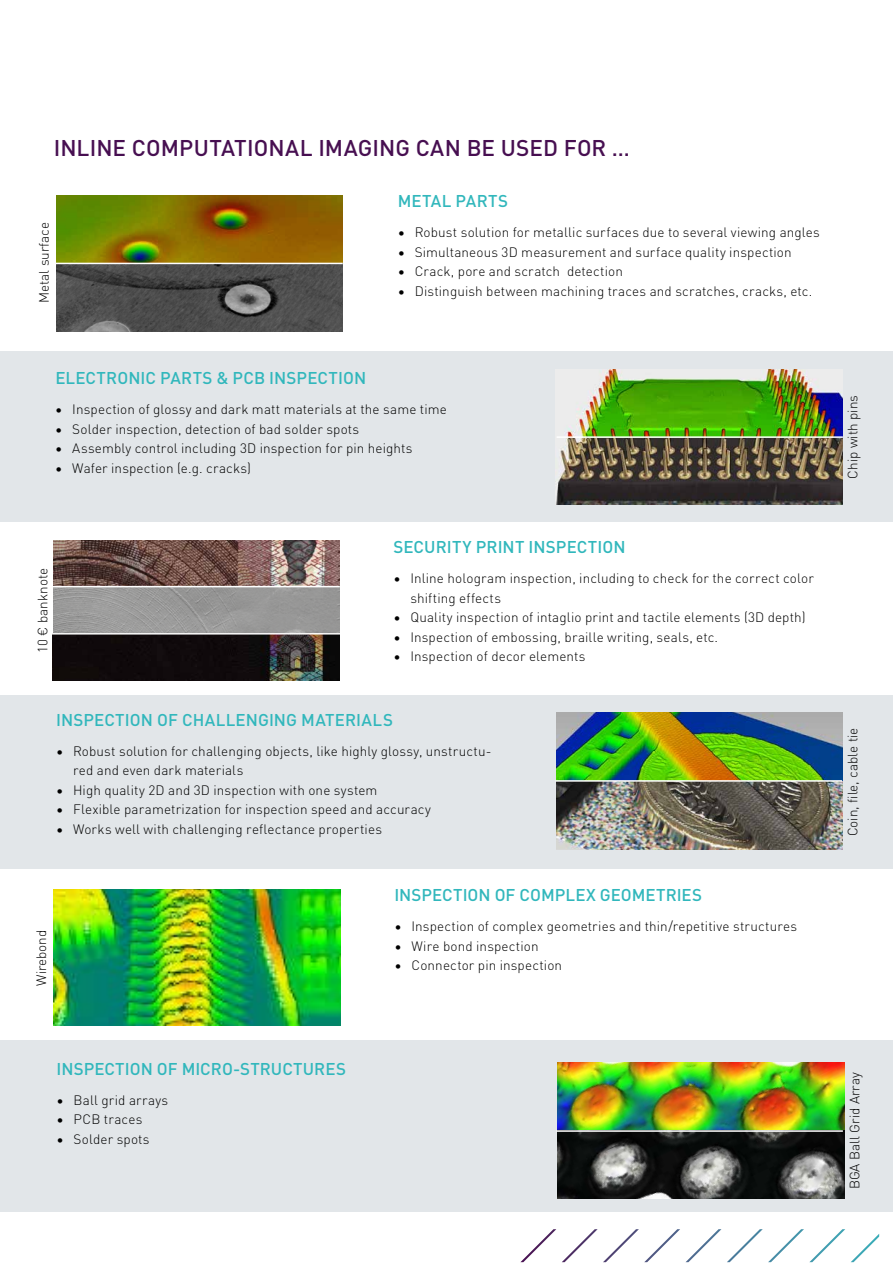
<style>
.page{position:relative;width:893px;height:1263px;background:#fff}
.page>*{position:absolute;margin:0;border:0;box-sizing:border-box;transform-origin:0 0}
.t1{font:500 22.5px "DINOT";letter-spacing:.005em;color:#470f51}
.t2{font:500 16.8px "DINOT";letter-spacing:.005em;color:#31b7bc}
.t3{font:300 13.5px/19.5px "DINOT";letter-spacing:.01em;color:#000}
</style>
<div class="page">
<div style="left:0;top:1040px;width:893px;height:172px;background:#e2e6e9"></div>
<div style="left:0;top:695px;width:893px;height:173px;background:#e2e6e9"></div>
<div style="left:0;top:352px;width:893px;height:170px;background:#e2e6e9"></div>
<svg style="left:520px;top:1229px;width:359px;height:33px"></svg>
<img style="left:555px;top:369px;width:287px;height:135px">
<img style="left:53px;top:540px;width:286px;height:141px">
<img style="left:56px;top:196px;width:287px;height:136px">
<img style="left:556px;top:713px;width:287px;height:136px">
<img style="left:558px;top:1062px;width:286px;height:136px">
<img style="left:54px;top:889px;width:286px;height:136px">
<hr style="left:40px;top:633px;width:301px;height:1px;background:#fff">
<hr style="left:39px;top:586px;width:301px;height:1px;background:#fff">
<hr style="left:557px;top:436px;width:286px;height:2px;background:#fff">
<hr style="left:42px;top:263px;width:301px;height:1px;background:#fff">
<hr style="left:555px;top:780px;width:287px;height:2px;background:#fff">
<hr style="left:556px;top:1130px;width:287px;height:2px;background:#fff">
<h1 class="t1" style="left:54px;top:131px;width:578px">INLINE COMPUTATIONAL IMAGING CAN BE USED FOR …</h1>
<p class="t3" style="left:33px;top:303px;width:83px;rotate:-90deg">Metal surface</p>
<p class="t2" style="left:398px;top:188px;width:112px">METAL PARTS</p>
<p class="t3" style="left:398px;top:222px;width:424px">• Robust solution for metallic surfaces due to several viewing angles</p>
<p class="t3" style="left:398px;top:241px;width:396px">• Simultaneous 3D measurement and surface quality inspection</p>
<p class="t3" style="left:398px;top:261px;width:227px">• Crack, pore and scratch detection</p>
<p class="t3" style="left:398px;top:280px;width:416px">• Distinguish between machining traces and scratches, cracks, etc.</p>
<p class="t2" style="left:55px;top:365px;width:312px">ELECTRONIC PARTS &amp; PCB INSPECTION</p>
<p class="t3" style="left:55px;top:399px;width:393px">• Inspection of glossy and dark matt materials at the same time</p>
<p class="t3" style="left:55px;top:418px;width:305px">• Solder inspection, detection of bad solder spots</p>
<p class="t3" style="left:55px;top:438px;width:359px">• Assembly control including 3D inspection for pin heights</p>
<p class="t3" style="left:55px;top:457px;width:197px">• Wafer inspection (e.g. cracks)</p>
<p class="t3" style="left:32px;top:653px;width:86px;rotate:-90deg">10 € banknote</p>
<p class="t2" style="left:393px;top:534px;width:234px">SECURITY PRINT INSPECTION</p>
<p class="t3" style="left:410px;top:568px;width:405px;text-indent:-17px">• Inline hologram inspection, including to check for the correct color shifting effects</p>
<p class="t3" style="left:393px;top:607px;width:414px">• Quality inspection of intaglio print and tactile elements (3D depth)</p>
<p class="t3" style="left:393px;top:626px;width:326px">• Inspection of embossing, braille writing, seals, etc.</p>
<p class="t3" style="left:393px;top:646px;width:194px">• Inspection of decor elements</p>
<p class="t2" style="left:56px;top:707px;width:338px">INSPECTION OF CHALLENGING MATERIALS</p>
<p class="t3" style="left:73px;top:740px;width:420px;text-indent:-17px">• Robust solution for challenging objects, like highly glossy, unstructu&shy;red and even dark materials</p>
<p class="t3" style="left:56px;top:779px;width:323px">• High quality 2D and 3D inspection with one system</p>
<p class="t3" style="left:56px;top:799px;width:376px">• Flexible parametrization for inspection speed and accuracy</p>
<p class="t3" style="left:56px;top:818px;width:328px">• Works well with challenging reflectance properties</p>
<p class="t3" style="left:31px;top:986px;width:58px;rotate:-90deg">Wirebond</p>
<p class="t2" style="left:394px;top:882px;width:309px">INSPECTION OF COMPLEX GEOMETRIES</p>
<p class="t3" style="left:394px;top:916px;width:404px">• Inspection of complex geometries and thin/repetitive structures</p>
<p class="t3" style="left:394px;top:935px;width:146px">• Wire bond inspection</p>
<p class="t3" style="left:394px;top:955px;width:169px">• Connector pin inspection</p>
<p class="t3" style="left:842px;top:478px;width:85px;rotate:-90deg">Chip with pins</p>
<p class="t3" style="left:842px;top:836px;width:110px;rotate:-90deg">Coin, file, cable tie</p>
<p class="t2" style="left:57px;top:1056px;width:291px">INSPECTION OF MICRO-STRUCTURES</p>
<p class="t3" style="left:57px;top:1089px;width:113px">• Ball grid arrays</p>
<p class="t3" style="left:57px;top:1109px;width:87px">• PCB traces</p>
<p class="t3" style="left:57px;top:1128px;width:95px">• Solder spots</p>
<p class="t3" style="left:844px;top:1189px;width:118px;rotate:-90deg">BGA Ball Grid Array</p>
</div>
